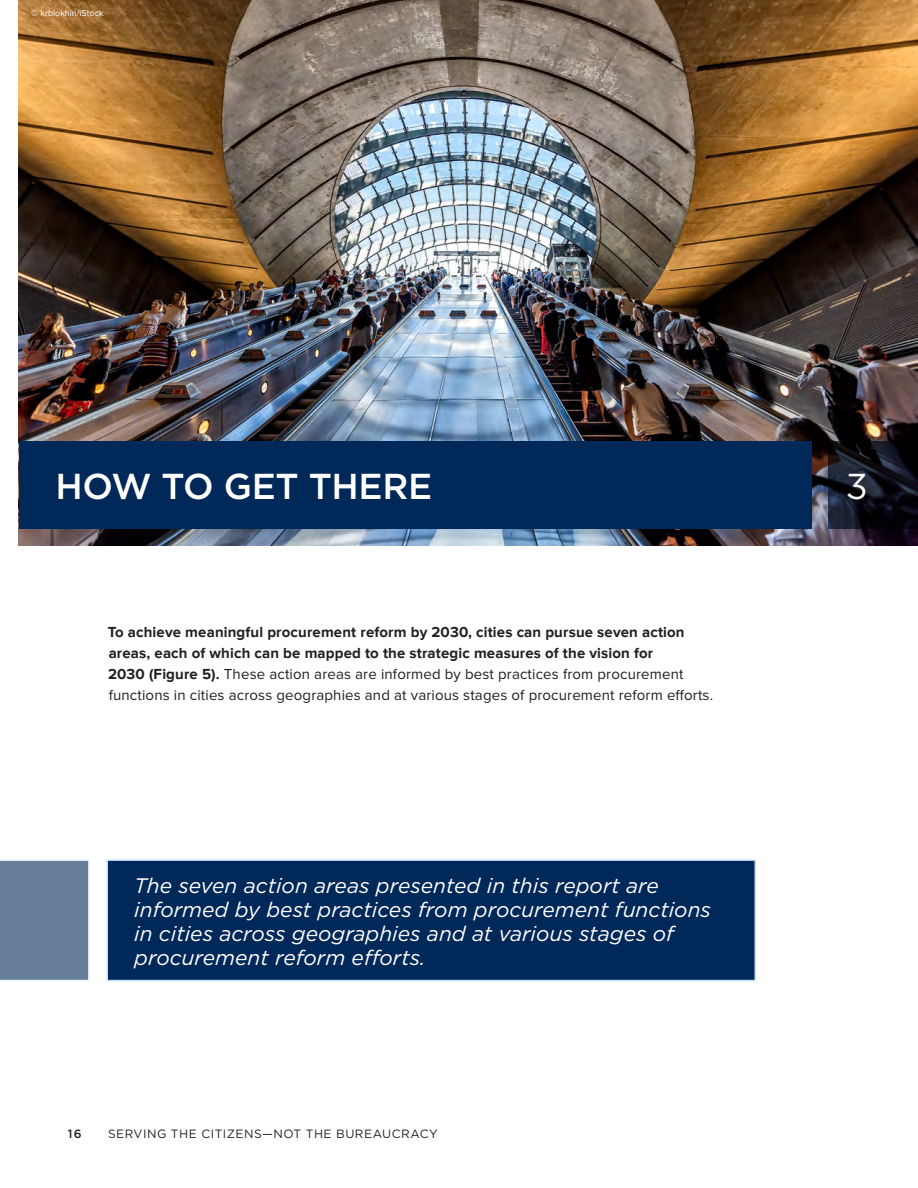
<style>
.page{position:relative;width:918px;height:1188px;background:#fff}
.page>*{position:absolute;margin:0;border:0;box-sizing:border-box;transform-origin:0 0}
.Part_Heading{font:500 36px "Gotham";letter-spacing:-.01em;color:#fff}
.Part_Heading-2{font:36px "Gotham";color:#fff}
.t1{font:italic 21px/24px "Gotham";color:#fff}
.t2{font:700 15px/21px "Proxima Nova";letter-spacing:.01em;color:#231f20}
.t3{font:12px "Gotham";letter-spacing:.04em;color:#231f20}
.t4{font:500 12px "Gotham";color:#231f20}
.Heading_3{font:9px "Proxima Nova";color:#fff}
.s1{font-weight:400}
</style>
<div class="page">
<img style="left:18px;top:0;width:900px;height:546px">
<div style="left:19px;top:441px;width:793px;height:87px;background:#002858"></div>
<svg style="left:828px;top:441px;width:90px;height:87px;background:#10131d"></svg>
<div style="left:106px;top:859px;width:650px;height:122px;background:#002858;border:2px solid #c2e1f2"></div>
<div style="left:0;top:859px;width:90px;height:122px;background:#667e9a"></div>
<p class="Heading_3" style="left:31px;top:8px;width:74px">© krblokhin/iStock</p>
<p class="Part_Heading" style="left:56px;top:463px;width:378px">HOW TO GET THERE</p>
<p class="Part_Heading-2" style="left:846px;top:463px;width:24px">3</p>
<p class="t2" style="left:108px;top:622px;width:607px">To achieve meaningful procurement reform by 2030, cities can pursue seven action areas, each of which can be mapped to the strategic measures of the vision for<br>2030 (Figure 5). <span class="s1">These action areas are informed by best practices from procurement functions in cities across geographies and at various stages of procurement reform efforts.</span></p>
<p class="t1" style="left:134px;top:873px;width:578px">The seven action areas presented in this report are informed by best practices from procurement functions in cities across geographies and at various stages of procurement reform efforts.</p>
<p class="t4" style="left:68px;top:1126px;width:15px">16</p>
<p class="t3" style="left:108px;top:1126px;width:331px">SERVING THE CITIZENS—NOT THE BUREAUCRACY</p>
</div>
